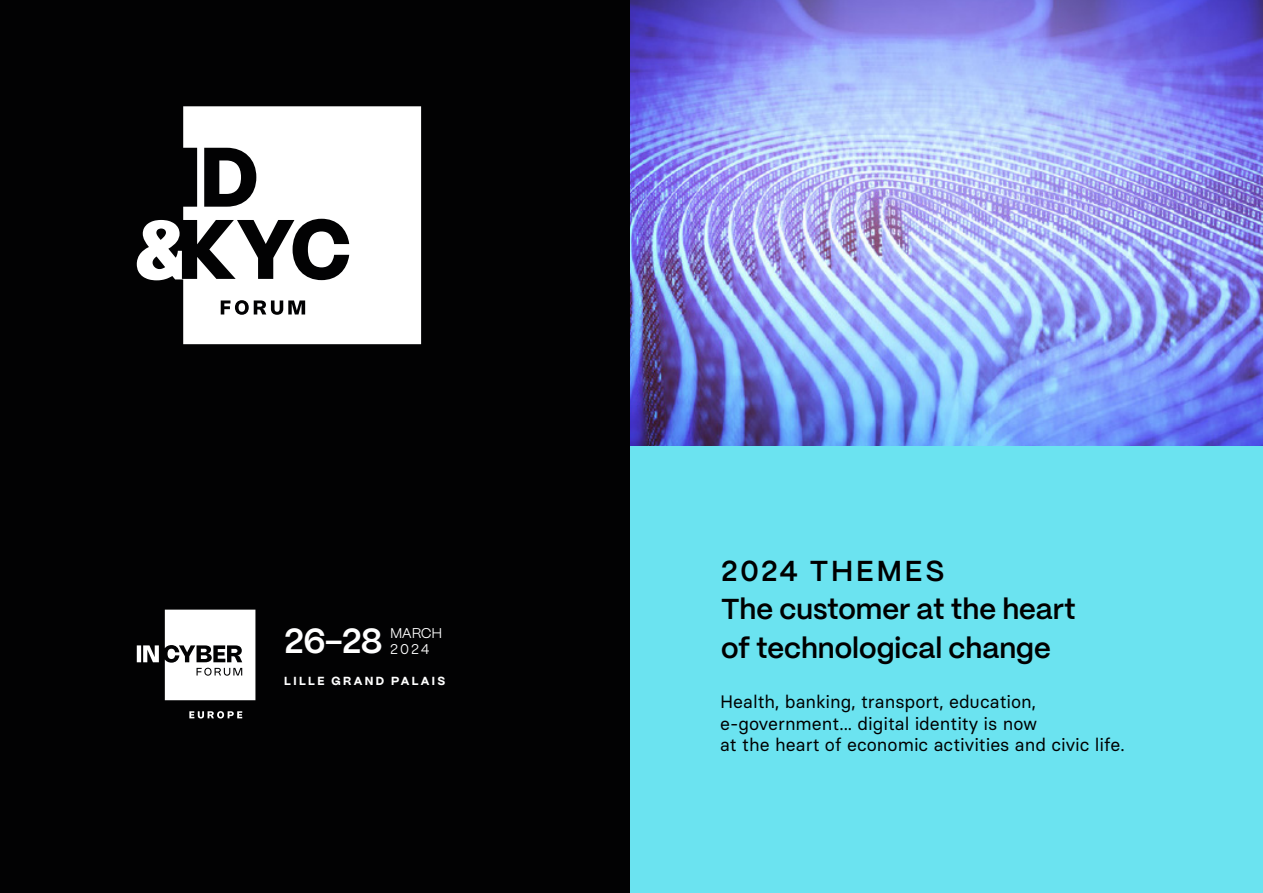
<style>
.page{position:relative;width:1263px;height:893px;background:#fff}
.page>*{position:absolute;margin:0;border:0;box-sizing:border-box;transform-origin:0 0}
.t1{font:600 34.8px "PP Mori";letter-spacing:-.025em;color:#fff}
.t2{font:600 28.8px/38.4px "PP Mori";color:#000}
.t3{font:18px/21.6px "Basier Circle";color:#000}
.t4{font:14.1px/15.9px "PP Mori";letter-spacing:-.025em;color:#fff}
.t5{font:800 11.7px "PP Mori";letter-spacing:.2em;color:#fff}
</style>
<div class="page">
<img style="left:629px;top:0;width:634px;height:446px">
<div style="left:629px;top:446px;width:634px;height:447px;background:#6be3f0"></div>
<div style="left:0;top:0;width:629px;height:893px;background:#020203"></div>
<svg style="left:137px;top:106px;width:284px;height:238px;fill:#fff"></svg>
<svg style="left:137px;top:610px;width:118px;height:109px"></svg>
<h1 class="t1" style="left:284px;top:611px;width:100px">26-28</h1>
<p class="t4" style="left:390px;top:624px;width:54px">MARCH<br>2024</p>
<h1 class="t1" style="left:284px;top:626px;width:100px">26-28</h1>
<p class="t4" style="left:390px;top:640px;width:54px">MARCH</p>
<p class="t5" style="left:284px;top:671px;width:162px">LILLE GRAND PALAIS</p>
<h2 class="t2" style="left:721px;top:550px;width:356px">2024 THEMES<br>The customer at the heart of technological change</h2>
<p class="t3" style="left:720px;top:691px;width:406px">Health, banking, transport, education, e-government... digital identity is now<br>at the heart of economic activities and civic life.</p>
</div>
